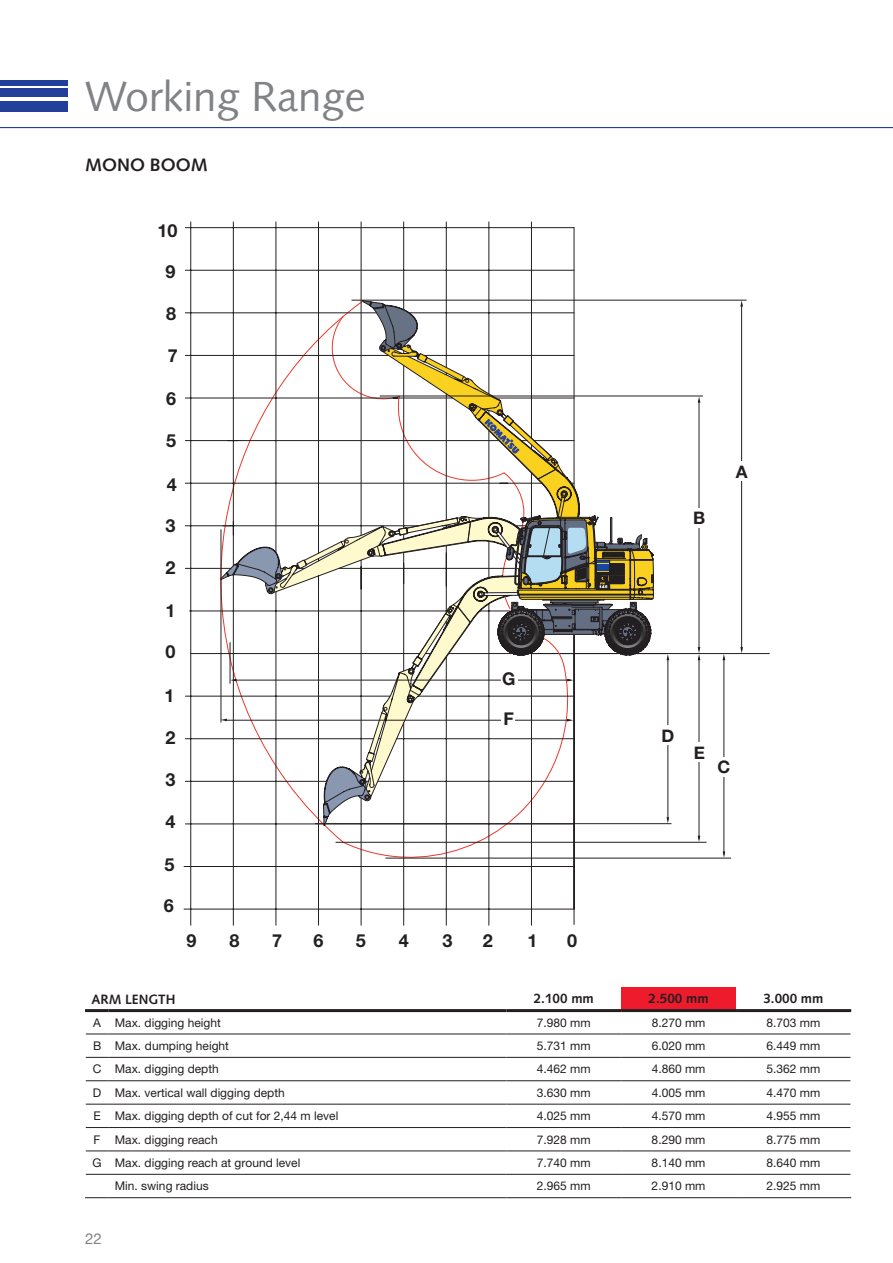
<style>
.page{position:relative;width:893px;height:1263px;background:#fff}
.page>*{position:absolute;margin:0;border:0;box-sizing:border-box;transform-origin:0 0}
.t1{font:42px "Syntax LTCE";color:#808285}
.t2{font:700 18px "Helvetica Neue LT Pro";color:#232021}
.t3{font:700 18px "Syntax LTCE";color:#231f20}
.t4{font:700 17.55px "Helvetica Neue LT Pro";color:#231f20}
.t5{font:700 17.25px "Helvetica Neue LT Pro";color:#231f20}
.t6{font:15px "Helvetica Neue LT Pro";color:#808285}
.t7{font:700 13.5px "Syntax LTCE";color:#231f20}
.t8{font:12px "Helvetica Neue LT Pro";color:#231f20}
</style>
<div class="page">
<hr style="left:0;top:127px;width:893px;height:1px;background:#223f99">
<div style="left:0;top:101px;width:68px;height:10px;background:#223f99"></div>
<div style="left:0;top:89px;width:68px;height:8px;background:#223f99"></div>
<div style="left:0;top:80px;width:68px;height:5px;background:#223f99"></div>
<div style="left:621px;top:987px;width:115px;height:23px;background:#ee1b2c"></div>
<hr style="left:506px;top:1009px;width:115px;height:3px;background:#231f20">
<hr style="left:621px;top:1009px;width:115px;height:3px;background:#231f20">
<hr style="left:736px;top:1009px;width:115px;height:3px;background:#231f20">
<svg style="left:86px;top:1033px;width:23px;height:1px"></svg>
<hr style="left:109px;top:1033px;width:397px;height:1px;background:#231f20">
<hr style="left:506px;top:1033px;width:115px;height:1px;background:#231f20">
<hr style="left:621px;top:1033px;width:115px;height:1px;background:#231f20">
<hr style="left:736px;top:1033px;width:114px;height:1px;background:#231f20">
<svg style="left:86px;top:1057px;width:23px;height:1px"></svg>
<hr style="left:109px;top:1057px;width:397px;height:1px;background:#231f20">
<hr style="left:506px;top:1057px;width:115px;height:1px;background:#231f20">
<hr style="left:621px;top:1057px;width:115px;height:1px;background:#231f20">
<hr style="left:736px;top:1057px;width:114px;height:1px;background:#231f20">
<svg style="left:86px;top:1080px;width:23px;height:1px"></svg>
<hr style="left:109px;top:1080px;width:397px;height:1px;background:#231f20">
<hr style="left:506px;top:1080px;width:115px;height:1px;background:#231f20">
<hr style="left:621px;top:1080px;width:115px;height:1px;background:#231f20">
<hr style="left:736px;top:1080px;width:114px;height:1px;background:#231f20">
<svg style="left:86px;top:1104px;width:23px;height:1px"></svg>
<hr style="left:109px;top:1104px;width:397px;height:1px;background:#231f20">
<hr style="left:506px;top:1104px;width:115px;height:1px;background:#231f20">
<hr style="left:621px;top:1104px;width:115px;height:1px;background:#231f20">
<hr style="left:736px;top:1104px;width:114px;height:1px;background:#231f20">
<svg style="left:86px;top:1127px;width:23px;height:1px"></svg>
<hr style="left:109px;top:1127px;width:397px;height:1px;background:#231f20">
<hr style="left:506px;top:1127px;width:115px;height:1px;background:#231f20">
<hr style="left:621px;top:1127px;width:115px;height:1px;background:#231f20">
<hr style="left:736px;top:1127px;width:114px;height:1px;background:#231f20">
<svg style="left:86px;top:1150px;width:23px;height:1px"></svg>
<hr style="left:109px;top:1150px;width:397px;height:1px;background:#231f20">
<hr style="left:506px;top:1150px;width:115px;height:1px;background:#231f20">
<hr style="left:621px;top:1150px;width:115px;height:1px;background:#231f20">
<hr style="left:736px;top:1150px;width:114px;height:1px;background:#231f20">
<svg style="left:86px;top:1174px;width:23px;height:1px"></svg>
<hr style="left:109px;top:1174px;width:397px;height:1px;background:#231f20">
<hr style="left:506px;top:1174px;width:115px;height:1px;background:#231f20">
<hr style="left:621px;top:1174px;width:115px;height:1px;background:#231f20">
<hr style="left:736px;top:1174px;width:114px;height:1px;background:#231f20">
<svg style="left:85px;top:1197px;width:24px;height:1px"></svg>
<hr style="left:109px;top:1197px;width:397px;height:1px;background:#231f20">
<hr style="left:506px;top:1197px;width:115px;height:1px;background:#231f20">
<hr style="left:621px;top:1197px;width:115px;height:1px;background:#231f20">
<hr style="left:736px;top:1197px;width:115px;height:1px;background:#231f20">
<hr style="left:85px;top:1009px;width:24px;height:3px;background:#231f20">
<hr style="left:109px;top:1009px;width:397px;height:3px;background:#231f20">
<svg style="left:574px;top:307px;width:195px;height:618px"></svg>
<svg style="left:184px;top:222px;width:390px;height:703px"></svg>
<svg style="left:223px;top:222px;width:351px;height:79px"></svg>
<svg style="left:191px;top:351px;width:29px;height:437px"></svg>
<hr style="left:668px;top:658px;width:1px;height:162px;background:#231f20">
<hr style="left:699px;top:658px;width:1px;height:181px;background:#231f20">
<hr style="left:724px;top:658px;width:1px;height:197px;background:#231f20">
<div style="left:692px;top:742px;width:14px;height:20px;background:#fff"></div>
<div style="left:717px;top:757px;width:13px;height:20px;background:#fff"></div>
<div style="left:661px;top:725px;width:13px;height:20px;background:#fff"></div>
<hr style="left:741px;top:304px;width:1px;height:346px;background:#231f20">
<hr style="left:699px;top:400px;width:1px;height:250px;background:#231f20">
<div style="left:693px;top:509px;width:13px;height:19px;background:#fff"></div>
<div style="left:735px;top:462px;width:14px;height:19px;background:#fff"></div>
<hr style="left:385px;top:858px;width:346px;height:1px;background:#231f20">
<hr style="left:336px;top:842px;width:370px;height:1px;background:#231f20">
<hr style="left:315px;top:823px;width:356px;height:1px;background:#231f20">
<hr style="left:380px;top:396px;width:323px;height:1px;background:#231f20">
<hr style="left:352px;top:300px;width:395px;height:1px;background:#231f20">
<svg style="left:698px;top:396px;width:2px;height:7px"></svg>
<svg style="left:740px;top:300px;width:3px;height:7px"></svg>
<svg style="left:723px;top:654px;width:2px;height:6px"></svg>
<svg style="left:740px;top:647px;width:3px;height:6px"></svg>
<svg style="left:698px;top:647px;width:2px;height:13px"></svg>
<svg style="left:666px;top:817px;width:3px;height:6px"></svg>
<svg style="left:723px;top:851px;width:2px;height:7px"></svg>
<svg style="left:220px;top:301px;width:434px;height:525px"></svg>
<h1 class="t1" style="left:85px;top:72px;width:282px">Working Range</h1>
<h2 class="t3" style="left:85px;top:154px;width:124px">MONO BOOM</h2>
<h2 class="t2" style="left:157px;top:219px;width:22px">10</h2>
<h2 class="t2" style="left:165px;top:260px;width:12px">9</h2>
<h2 class="t2" style="left:166px;top:302px;width:12px">8</h2>
<h2 class="t2" style="left:168px;top:344px;width:12px">7</h2>
<h2 class="t2" style="left:166px;top:387px;width:12px">6</h2>
<h2 class="t2" style="left:166px;top:429px;width:12px">5</h2>
<h2 class="t2" style="left:167px;top:473px;width:12px">4</h2>
<h2 class="t2" style="left:165px;top:514px;width:12px">3</h2>
<h2 class="t2" style="left:165px;top:556px;width:12px">2</h2>
<h2 class="t2" style="left:165px;top:599px;width:12px">1</h2>
<h2 class="t2" style="left:165px;top:640px;width:12px">0</h2>
<h2 class="t2" style="left:165px;top:685px;width:12px">1</h2>
<h2 class="t2" style="left:165px;top:726px;width:12px">2</h2>
<h2 class="t2" style="left:165px;top:768px;width:12px">3</h2>
<h2 class="t2" style="left:165px;top:810px;width:12px">4</h2>
<h3 class="t4" style="left:502px;top:667px;width:15px">G</h3>
<h3 class="t4" style="left:503px;top:708px;width:12px">F</h3>
<h2 class="t2" style="left:165px;top:853px;width:12px">5</h2>
<h2 class="t2" style="left:164px;top:894px;width:12px">6</h2>
<h2 class="t2" style="left:186px;top:929px;width:12px">9</h2>
<h2 class="t2" style="left:229px;top:929px;width:12px">8</h2>
<h2 class="t2" style="left:272px;top:929px;width:12px">7</h2>
<h2 class="t2" style="left:314px;top:929px;width:12px">6</h2>
<h2 class="t2" style="left:356px;top:929px;width:12px">5</h2>
<h2 class="t2" style="left:399px;top:929px;width:12px">4</h2>
<h2 class="t2" style="left:442px;top:929px;width:12px">3</h2>
<h2 class="t2" style="left:483px;top:929px;width:12px">2</h2>
<h2 class="t2" style="left:527px;top:929px;width:12px">1</h2>
<h2 class="t2" style="left:567px;top:929px;width:12px">0</h2>
<h3 class="t5" style="left:693px;top:507px;width:14px">B</h3>
<h3 class="t5" style="left:736px;top:461px;width:13px">A</h3>
<h3 class="t5" style="left:661px;top:725px;width:14px">D</h3>
<h3 class="t5" style="left:694px;top:742px;width:13px">E</h3>
<h3 class="t5" style="left:717px;top:756px;width:14px">C</h3>
<p class="t7" style="left:91px;top:991px;width:85px">ARM LENGTH</p>
<p class="t7" style="left:534px;top:991px;width:62px">2.100 mm</p>
<p class="t7" style="left:649px;top:991px;width:62px">2.500 mm</p>
<p class="t7" style="left:763px;top:991px;width:62px">3.000 mm</p>
<p class="t8" style="left:93px;top:1015px;width:129px">A Max. digging height</p>
<p class="t8" style="left:537px;top:1015px;width:55px">7.980 mm</p>
<p class="t8" style="left:652px;top:1015px;width:55px">8.270 mm</p>
<p class="t8" style="left:766px;top:1015px;width:55px">8.703 mm</p>
<p class="t8" style="left:93px;top:1038px;width:138px">B Max. dumping height</p>
<p class="t8" style="left:537px;top:1038px;width:55px">5.731 mm</p>
<p class="t8" style="left:652px;top:1038px;width:55px">6.020 mm</p>
<p class="t8" style="left:766px;top:1038px;width:55px">6.449 mm</p>
<p class="t8" style="left:93px;top:1062px;width:128px">C Max. digging depth</p>
<p class="t8" style="left:537px;top:1062px;width:55px">4.462 mm</p>
<p class="t8" style="left:652px;top:1062px;width:55px">4.860 mm</p>
<p class="t8" style="left:766px;top:1062px;width:55px">5.362 mm</p>
<p class="t8" style="left:93px;top:1085px;width:193px">D Max. vertical wall digging depth</p>
<p class="t8" style="left:537px;top:1085px;width:55px">3.630 mm</p>
<p class="t8" style="left:652px;top:1085px;width:55px">4.005 mm</p>
<p class="t8" style="left:766px;top:1085px;width:55px">4.470 mm</p>
<p class="t8" style="left:93px;top:1108px;width:246px">E Max. digging depth of cut for 2,44 m level</p>
<p class="t8" style="left:537px;top:1108px;width:55px">4.025 mm</p>
<p class="t8" style="left:652px;top:1108px;width:55px">4.570 mm</p>
<p class="t8" style="left:766px;top:1108px;width:55px">4.955 mm</p>
<p class="t8" style="left:94px;top:1132px;width:126px">F Max. digging reach</p>
<p class="t8" style="left:537px;top:1132px;width:55px">7.928 mm</p>
<p class="t8" style="left:652px;top:1132px;width:55px">8.290 mm</p>
<p class="t8" style="left:766px;top:1132px;width:55px">8.775 mm</p>
<p class="t8" style="left:93px;top:1155px;width:209px">G Max. digging reach at ground level</p>
<p class="t8" style="left:537px;top:1155px;width:55px">7.740 mm</p>
<p class="t8" style="left:652px;top:1155px;width:55px">8.140 mm</p>
<p class="t8" style="left:766px;top:1155px;width:55px">8.640 mm</p>
<p class="t8" style="left:115px;top:1178px;width:96px">Min. swing radius</p>
<p class="t8" style="left:537px;top:1178px;width:55px">2.965 mm</p>
<p class="t8" style="left:652px;top:1178px;width:55px">2.910 mm</p>
<p class="t8" style="left:766px;top:1178px;width:55px">2.925 mm</p>
<p class="t6" style="left:85px;top:1229px;width:18px">22</p>
</div>
